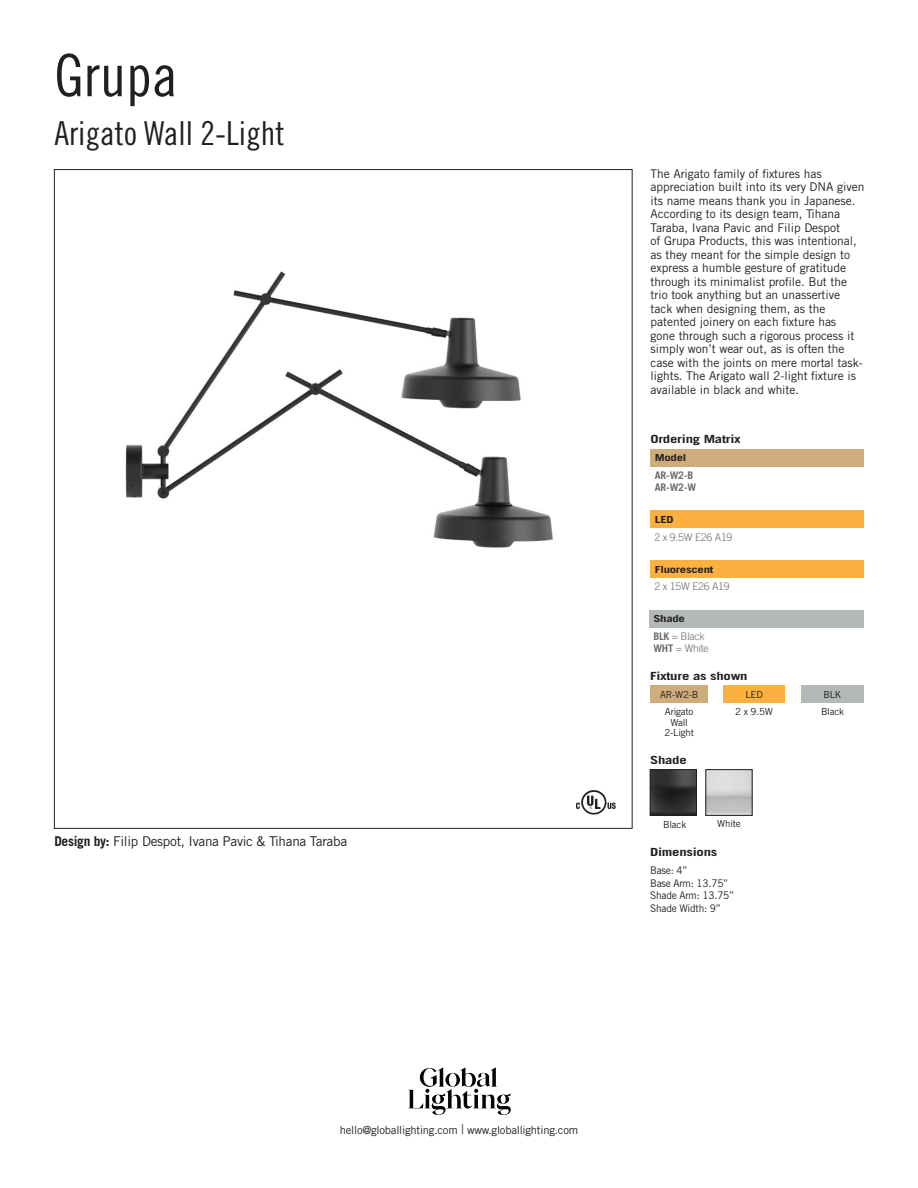
<style>
.page{position:relative;width:918px;height:1188px;background:#fff}
.page>*{position:absolute;margin:0;border:0;box-sizing:border-box;transform-origin:0 0}
.t1{font:58.5px "Trade Gothic LT Std Cn 18";color:#231f20}
.t2{font:33px "Trade Gothic LT Std Cn 18";color:#231f20}
.t3{font:13.5px "Trade Gothic LT Std";letter-spacing:-.02em;color:#231f20}
.t4{font:12px/13.5px "Trade Gothic LT Std";letter-spacing:-.005em;color:#231f20}
.t5{font:11.25px "Trade Gothic LT Std";letter-spacing:-.02em;color:#231f20}
.t6{font:700 11.25px "Trade Gothic LT Std";letter-spacing:-.02em;color:#231f20;scale:1.31 1}
.t7{font:10.5px "Trade Gothic LT Std";letter-spacing:-.02em;color:#231f20;scale:.96 1}
.t8{font:300 10.5px "Trade Gothic LT Std";letter-spacing:-.02em;color:#6c6d70}
.t9{font:700 10.5px "Trade Gothic LT Std";letter-spacing:-.01em;color:#6c6d70}
.t10{font:9.75px "Trade Gothic LT Std";letter-spacing:-.02em;color:#231f20}
.t11{font:700 9.75px "Trade Gothic LT Std";letter-spacing:-.02em;color:#231f20;scale:1.31 1}
.s1{font-weight:700}
.s2{font-weight:300;font-size:13.5px}
</style>
<div class="page">
<img style="left:125px;top:271px;width:428px;height:277px">
<img style="left:576px;top:790px;width:40px;height:25px">
<img style="left:652px;top:771px;width:43px;height:43px">
<div style="left:650px;top:769px;width:47px;height:47px;border:1px solid #231f20"></div>
<div style="left:706px;top:769px;width:46px;height:47px;border:1px solid #231f20"></div>
<div style="left:650px;top:685px;width:57px;height:18px;background:#cfac7b"></div>
<div style="left:724px;top:685px;width:61px;height:18px;background:#fbb03f"></div>
<div style="left:801px;top:685px;width:63px;height:18px;background:#b3b8b9"></div>
<div style="left:650px;top:449px;width:214px;height:18px;background:#cfac7b"></div>
<div style="left:650px;top:610px;width:214px;height:18px;background:#b3b8b9"></div>
<div style="left:650px;top:560px;width:214px;height:18px;background:#fbb03f"></div>
<div style="left:650px;top:510px;width:214px;height:18px;background:#fbb03f"></div>
<svg style="left:408px;top:1067px;width:103px;height:48px"></svg>
<p class="t1" style="left:54px;top:41px;width:125px">Grupa</p>
<p class="t2" style="left:54px;top:114px;width:232px">Arigato Wall 2-Light</p>
<p class="t3" style="left:54px;top:833px;width:294px"><span class="s1">Design by:</span> Filip Despot, Ivana Pavic &amp; Tihana Taraba</p>
<p class="t4" style="left:651px;top:167px;width:215px">The Arigato family of fixtures has appreciation built into its very DNA given its name means thank you in Japanese.<br>According to its design team, Tihana Taraba, Ivana Pavic and Filip Despot<br>of Grupa Products, this was intentional, as they meant for the simple design to express a humble gesture of gratitude through its minimalist profile. But the trio took anything but an unassertive tack when designing them, as the patented joinery on each fixture has<br>gone through such a rigorous process it simply won’t wear out, as is often the case with the joints on mere mortal task&shy;lights. The Arigato wall 2-light fixture is available in black and white.</p>
<p class="t6" style="left:650px;top:432px;width:71px">Ordering Matrix</p>
<p class="t11" style="left:655px;top:451px;width:26px">Model</p>
<p class="t9" style="left:655px;top:469px;width:40px">AR-W2-B</p>
<p class="t9" style="left:655px;top:481px;width:43px">AR-W2-W</p>
<p class="t11" style="left:655px;top:514px;width:16px">LED</p>
<p class="t8" style="left:654px;top:531px;width:79px">2 x 9.5W E26 A19</p>
<p class="t11" style="left:655px;top:564px;width:46px">Fluorescent</p>
<p class="t8" style="left:654px;top:580px;width:77px">2 x 15W E26 A19</p>
<p class="t11" style="left:653px;top:613px;width:26px">Shade</p>
<p class="t8" style="left:653px;top:630px;width:53px"><span class="s1">BLK</span> = Black</p>
<p class="t8" style="left:653px;top:642px;width:57px"><span class="s1">WHT</span> = White</p>
<p class="t6" style="left:650px;top:669px;width:76px">Fixture as shown</p>
<p class="t10" style="left:660px;top:689px;width:40px">AR-W2-B</p>
<p class="t10" style="left:665px;top:706px;width:30px">Arigato</p>
<p class="t10" style="left:670px;top:716px;width:19px">Wall</p>
<p class="t10" style="left:664px;top:727px;width:31px">2-Light</p>
<p class="t10" style="left:745px;top:689px;width:19px">LED</p>
<p class="t10" style="left:823px;top:689px;width:20px">BLK</p>
<p class="t10" style="left:735px;top:706px;width:39px">2 x 9.5W</p>
<p class="t10" style="left:821px;top:706px;width:25px">Black</p>
<p class="t6" style="left:650px;top:753px;width:29px">Shade</p>
<p class="t10" style="left:663px;top:818px;width:25px">Black</p>
<p class="t10" style="left:717px;top:818px;width:25px">White</p>
<p class="t6" style="left:650px;top:845px;width:53px">Dimensions</p>
<p class="t7" style="left:650px;top:864px;width:40px">Base: 4”</p>
<p class="t7" style="left:650px;top:877px;width:83px">Base Arm: 13.75”</p>
<p class="t7" style="left:650px;top:889px;width:89px">Shade Arm: 13.75”</p>
<p class="t7" style="left:650px;top:902px;width:75px">Shade Width: 9”</p>
<p class="t5" style="left:340px;top:1123px;width:240px">hello@globallighting.com <span class="s2">|</span> www.globallighting.com</p>
</div>
